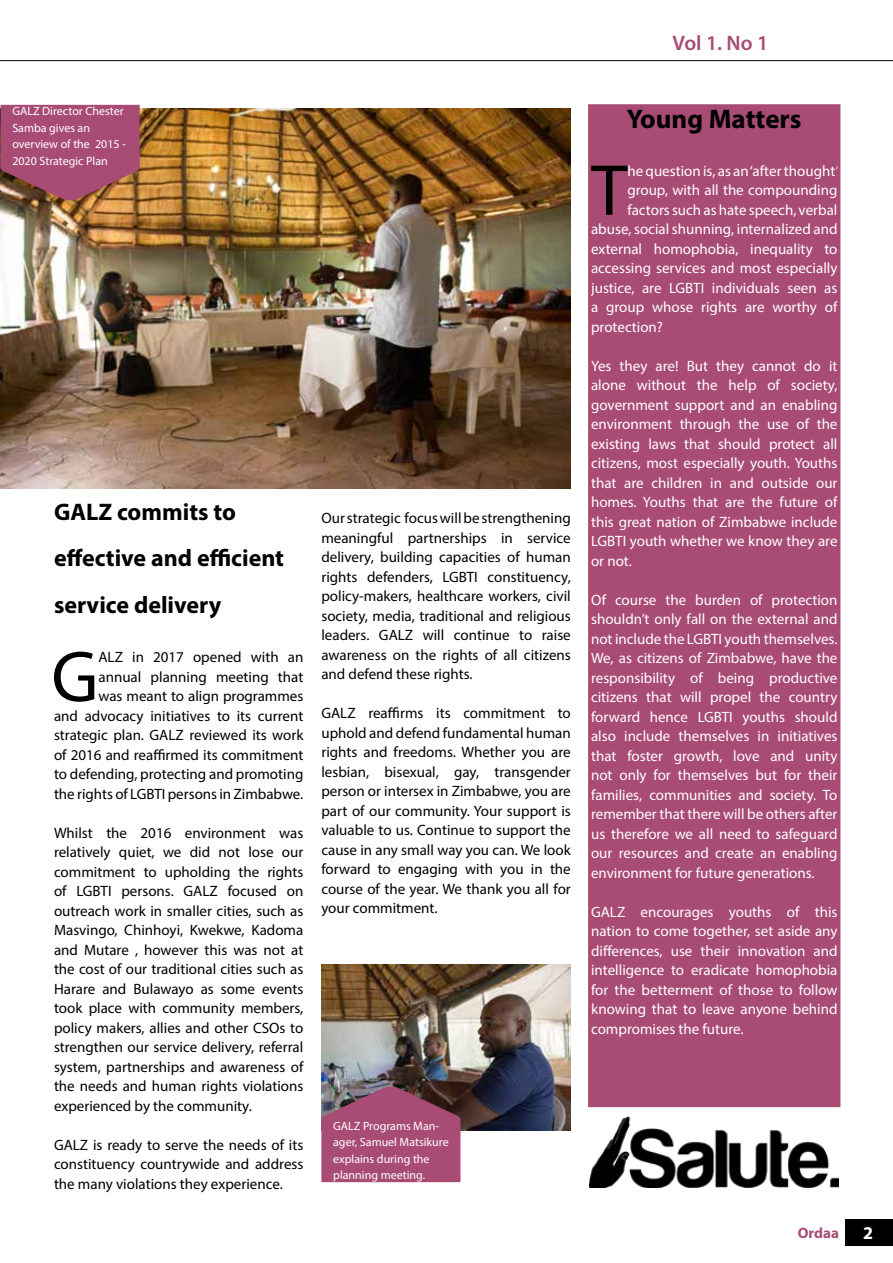
<style>
.page{position:relative;width:893px;height:1263px;background:#fff}
.page>*{position:absolute;margin:0;border:0;box-sizing:border-box;transform-origin:0 0}
.t1{font:72.9px "Myriad Pro";color:#000}
.t2{font:700 27px "Myriad Pro";color:#000}
.t3{font:700 24px/46.5px "Myriad Pro";color:#000}
.t4{font:600 21px "Myriad Pro";color:#a84b75}
.t5{font:700 18px "Myriad Pro";color:#fff}
.t6{font:15px/19.5px "Myriad Pro";color:#000;text-align:justify}
.t7{font:15px/19.5px "Myriad Pro";color:#fff;text-align:justify}
.t8{font:700 15px "Myriad Pro";color:#a84b75}
.t9{font:12px/16.5px "Myriad Pro";color:#fff}
</style>
<div class="page">
<div style="left:846px;top:1219px;width:47px;height:26px;background:#000"></div>
<img style="left:1px;top:109px;width:570px;height:380px">
<svg style="left:1px;top:105px;width:139px;height:95px"></svg>
<div style="left:590px;top:106px;width:249px;height:1000px;background:#a84b75"></div>
<div style="left:588px;top:104px;width:252px;height:1003px;border:3px solid #a84b75"></div>
<svg style="left:0;top:60px;width:893px;height:1px"></svg>
<img style="left:590px;top:1116px;width:249px;height:71px">
<img style="left:321px;top:964px;width:250px;height:166px">
<svg style="left:321px;top:1087px;width:139px;height:95px"></svg>
<h3 class="t4" style="left:673px;top:29px;width:97px">Vol 1. No 1</h3>
<p class="t9" style="left:12px;top:103px;width:115px">GALZ Director Chester<br>Samba gives an overview of the 2015 -<br>2020 Strategic Plan</p>
<h2 class="t2" style="left:627px;top:101px;width:176px">Young Matters</h2>
<h1 class="t1" style="left:591px;top:145px;width:38px">T</h1>
<p class="t7" style="left:627px;top:161px;width:213px">he question is, as an ‘after thought’</p>
<p class="t7" style="left:627px;top:180px;width:212px">group, with all the compounding</p>
<p class="t7" style="left:627px;top:200px;width:212px">factors such as hate speech, verbal</p>
<p class="t7" style="left:591px;top:219px;width:248px">abuse, social shunning, internalized and</p>
<p class="t7" style="left:591px;top:239px;width:248px">external homophobia, inequality to</p>
<p class="t7" style="left:591px;top:258px;width:248px">accessing services and most especially</p>
<p class="t7" style="left:591px;top:278px;width:248px">justice, are LGBTI individuals seen as</p>
<p class="t7" style="left:591px;top:297px;width:248px">a group whose rights are worthy of</p>
<p class="t7" style="left:591px;top:317px;width:73px">protection?</p>
<p class="t7" style="left:591px;top:356px;width:248px">Yes they are! But they cannot do it alone without the help of society, government support and an enabling environment through the use of the existing laws that should protect all citizens, most especially youth. Youths that are children in and outside our homes. Youths that are the future of this great nation of Zimbabwe include LGBTI youth whether we know they are or not.</p>
<p class="t7" style="left:591px;top:590px;width:248px">Of course the burden of protection shouldn’t only fall on the external and not include the LGBTI youth themselves.<br>We, as citizens of Zimbabwe, have the responsibility of being productive citizens that will propel the country forward hence LGBTI youths should also include themselves in initiatives that foster growth, love and unity not only for themselves but for their families, communities and society. To remember that there will be others after us therefore we all need to safeguard our resources and create an enabling environment for future generations.</p>
<p class="t7" style="left:591px;top:902px;width:248px">GALZ encourages youths of this nation to come together, set aside any differences, use their innovation and intelligence to eradicate homophobia for the betterment of those to follow knowing that to leave anyone behind compromises the future.</p>
<h3 class="t3" style="left:54px;top:488px;width:232px">GALZ commits to effective and efficient service delivery</h3>
<p class="t6" style="left:321px;top:508px;width:251px">Our strategic focus will be strengthening meaningful partnerships in service delivery, building capacities of human rights defenders, LGBTI constituency, policy-makers, healthcare workers, civil society, media, traditional and religious leaders. GALZ will continue to raise awareness on the rights of all citizens and defend these rights.</p>
<p class="t6" style="left:321px;top:703px;width:251px">GALZ reaffirms its commitment to uphold and defend fundamental human rights and freedoms. Whether you are lesbian, bisexual, gay, transgender person or intersex in Zimbabwe, you are part of our community. Your support is valuable to us. Continue to support the cause in any small way you can. We look forward to engaging with you in the course of the year. We thank you all for your commitment.</p>
<p class="t6" style="left:54px;top:647px;width:251px;text-align:right">ALZ in 2017 opened with an annual planning meeting that<br>was meant to align programmes<br>and advocacy initiatives to its current strategic plan. GALZ reviewed its work of 2016 and reaffirmed its commitment to defending, protecting and promoting the rights of LGBTI persons in Zimbabwe.</p>
<p class="t6" style="left:54px;top:823px;width:251px">Whilst the 2016 environment was relatively quiet, we did not lose our commitment to upholding the rights of LGBTI persons. GALZ focused on outreach work in smaller cities, such as Masvingo, Chinhoyi, Kwekwe, Kadoma and Mutare , however this was not at the cost of our traditional cities such as Harare and Bulawayo as some events took place with community members, policy makers, allies and other CSOs to strengthen our service delivery, referral system, partnerships and awareness of the needs and human rights violations experienced by the community.</p>
<p class="t6" style="left:54px;top:1135px;width:251px">GALZ is ready to serve the needs of its constituency countrywide and address the many violations they experience.</p>
<h1 class="t1" style="left:51px;top:632px;width:49px">G</h1>
<p class="t9" style="left:333px;top:1117px;width:117px">GALZ Programs Man&shy;ager, Samuel Matsikure explains during the planning meeting.</p>
<p class="t8" style="left:798px;top:1223px;width:43px">Ordaa</p>
<p class="t5" style="left:863px;top:1221px;width:11px">2</p>
</div>
